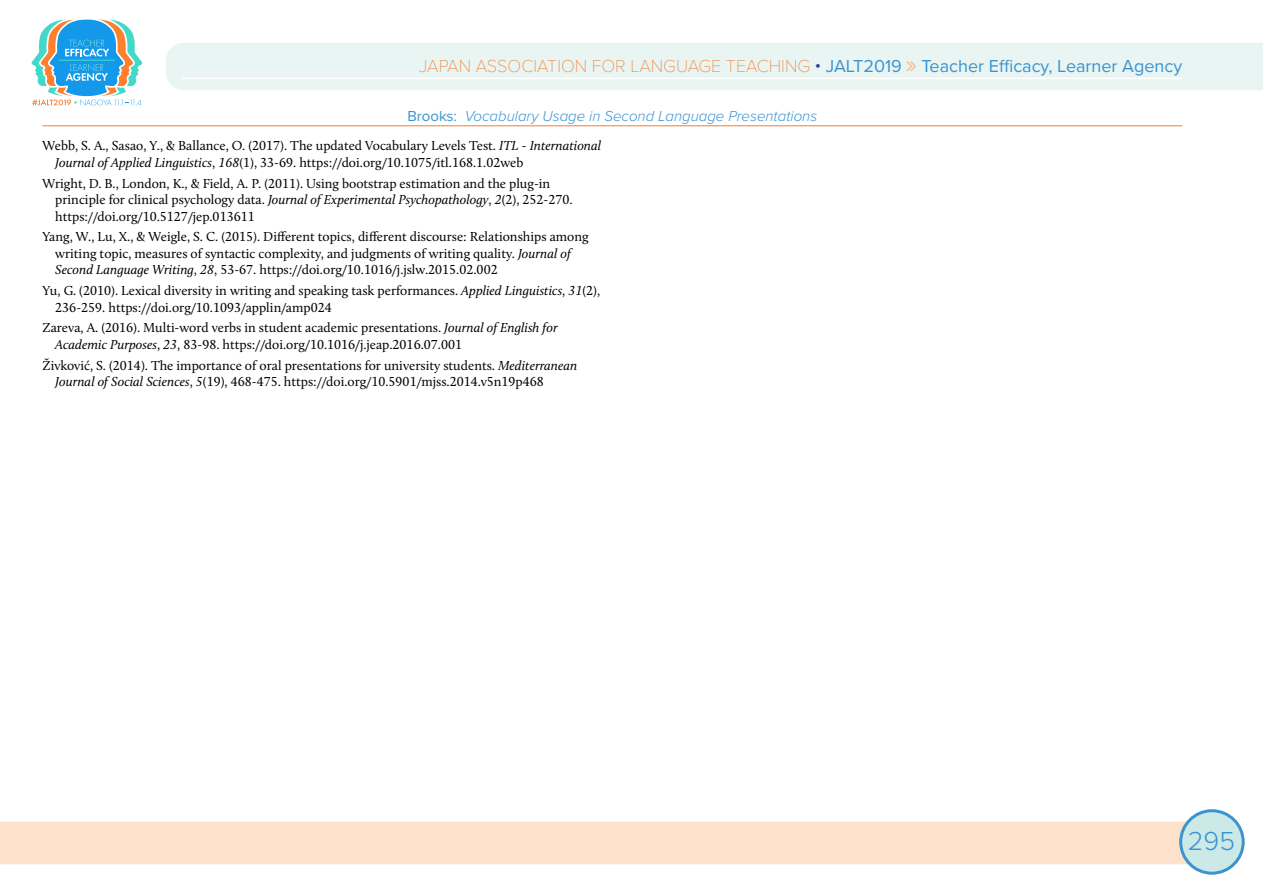
<style>
.page{position:relative;width:1263px;height:893px;background:#fff}
.page>*{position:absolute;margin:0;border:0;box-sizing:border-box;transform-origin:0 0}
.t1{font:300 27px "Proxima Nova";color:#3b93d0}
.t2{font:18px "Proxima Nova";color:#3b93d0}
.t3{font:italic 300 15px "Proxima Nova";color:#3b93d0}
.t4{font:13.5px/16.5px "Calluna";color:#000}
.s1{font-family:"Proxima Nova T";font-weight:100;color:#f57d2e}
.s2{font-weight:300;color:#25408f}
.s3{font-weight:400;font-style:normal}
.s4{font-style:italic}
</style>
<div class="page">
<div style="left:0;top:822px;width:1190px;height:42px;background:#fee1cb"></div>
<div style="left:1181px;top:811px;width:62px;height:62px;background:#cbe9e6;border-radius:50%"></div>
<div style="left:1179px;top:809px;width:66px;height:66px;border:3px solid #3b93d0;border-radius:50%"></div>
<svg style="left:31px;top:19px;width:112px;height:87px"></svg>
<div style="left:166px;top:43px;width:1097px;height:47px;background:#e9f5f3"></div>
<hr style="left:182px;top:78px;width:1000px;height:1px;background:#fff">
<hr style="left:43px;top:126px;width:1139px;height:1px;background:#f57d2e">
<svg style="left:907px;top:61px;width:9px;height:10px"></svg>
<h2 class="t2" style="left:419px;top:52px;width:764px"><span class="s1">JAPAN ASSOCIATION FOR LANGUAGE TEACHING</span> <span class="s2">•</span> JALT2019 Teacher Efficacy, Learner Agency</h2>
<p class="t3" style="left:407px;top:105px;width:411px"><span class="s3">Brooks:</span> Vocabulary Usage in Second Language Presentations</p>
<p class="t4" style="left:55px;top:138px;width:547px;text-indent:-13px">Webb, S. A., Sasao, Y., &amp; Ballance, O. (2017). The updated Vocabulary Levels Test. <span class="s4">ITL - International<br>Journal of Applied Linguistics</span>, <span class="s4">168</span>(1), 33-69. https://doi.org/10.1075/itl.168.1.02web</p>
<p class="t4" style="left:55px;top:175px;width:519px;text-indent:-13px">Wright, D. B., London, K., &amp; Field, A. P. (2011). Using bootstrap estimation and the plug-in principle for clinical psychology data. <span class="s4">Journal of Experimental Psychopathology</span>, <span class="s4">2</span>(2), 252-270. https://doi.org/10.5127/jep.013611</p>
<p class="t4" style="left:55px;top:229px;width:535px;text-indent:-13px">Yang, W., Lu, X., &amp; Weigle, S. C. (2015). Different topics, different discourse: Relationships among writing topic, measures of syntactic complexity, and judgments of writing quality. <span class="s4">Journal of<br>Second Language Writing</span>, <span class="s4">28</span>, 53-67. https://doi.org/10.1016/j.jslw.2015.02.002</p>
<p class="t4" style="left:55px;top:282px;width:546px;text-indent:-13px">Yu, G. (2010). Lexical diversity in writing and speaking task performances. <span class="s4">Applied Linguistics</span>, <span class="s4">31</span>(2),<br>236-259. https://doi.org/10.1093/applin/amp024</p>
<p class="t4" style="left:55px;top:320px;width:504px;text-indent:-13px">Zareva, A. (2016). Multi-word verbs in student academic presentations. <span class="s4">Journal of English for<br>Academic Purposes</span>, <span class="s4">23</span>, 83-98. https://doi.org/10.1016/j.jeap.2016.07.001</p>
<p class="t4" style="left:55px;top:357px;width:524px;text-indent:-13px">Živković, S. (2014). The importance of oral presentations for university students. <span class="s4">Mediterranean<br>Journal of Social Sciences</span>, <span class="s4">5</span>(19), 468-475. https://doi.org/10.5901/mjss.2014.v5n19p468</p>
<h1 class="t1" style="left:1188px;top:820px;width:49px">295</h1>
</div>
